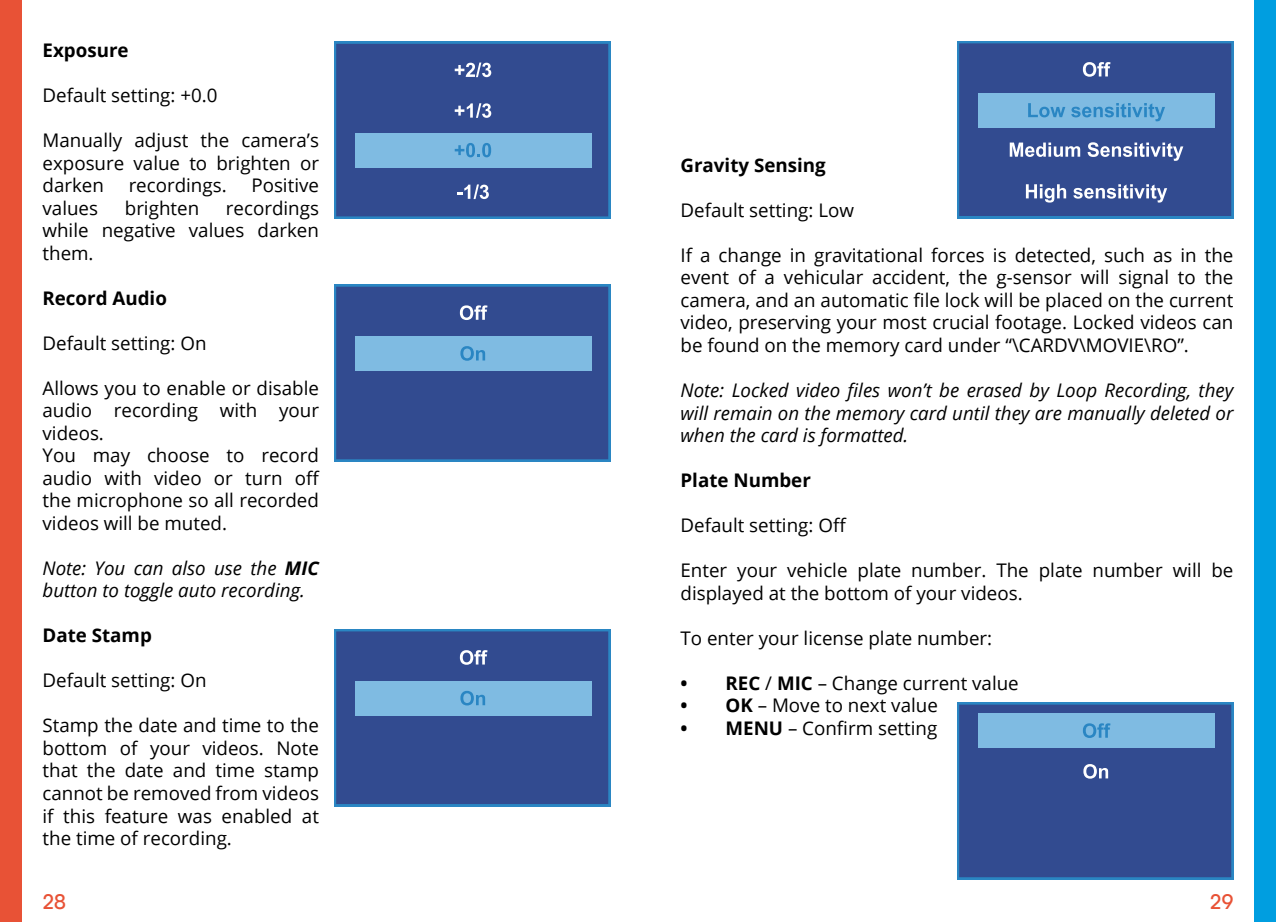
<style>
.page{position:relative;width:1276px;height:922px;background:#fff}
.page>*{position:absolute;margin:0;border:0;box-sizing:border-box;transform-origin:0 0}
.t1{font:500 22.5px "All Round Gothic W03";color:#e85236}
.t2{font:18.75px/22.5px "Open Sans";color:#000;text-align:justify}
.t3{font:italic 18.75px/22.5px "Open Sans";color:#000}
.t4{font:700 18.75px "Open Sans";color:#000}
.s1{font-weight:700}
</style>
<div class="page">
<div style="left:0;top:0;width:21px;height:921px;background:#e85236"></div>
<div style="left:1254px;top:0;width:22px;height:921px;background:#009ee0"></div>
<div style="left:334px;top:284px;width:276px;height:177px;background:#324b90"></div>
<div style="left:354px;top:336px;width:237px;height:35px;background:#7fbbe2"></div>
<svg style="left:460px;top:346px;width:25px;height:14px"></svg>
<svg style="left:460px;top:305px;width:27px;height:15px"></svg>
<div style="left:334px;top:629px;width:276px;height:177px;background:#324b90"></div>
<div style="left:354px;top:681px;width:237px;height:34px;background:#7fbbe2"></div>
<svg style="left:460px;top:690px;width:25px;height:15px"></svg>
<svg style="left:460px;top:650px;width:27px;height:14px"></svg>
<div style="left:334px;top:42px;width:276px;height:176px;background:#324b90"></div>
<div style="left:354px;top:133px;width:237px;height:34px;background:#7fbbe2"></div>
<svg style="left:455px;top:103px;width:36px;height:15px"></svg>
<svg style="left:455px;top:62px;width:36px;height:15px"></svg>
<svg style="left:455px;top:143px;width:36px;height:14px"></svg>
<svg style="left:457px;top:184px;width:32px;height:15px"></svg>
<div style="left:957px;top:41px;width:276px;height:177px;background:#324b90"></div>
<div style="left:977px;top:93px;width:237px;height:35px;background:#7fbbe2"></div>
<svg style="left:1028px;top:103px;width:37px;height:14px"></svg>
<svg style="left:1071px;top:103px;width:94px;height:18px"></svg>
<svg style="left:1083px;top:62px;width:27px;height:15px"></svg>
<svg style="left:1009px;top:142px;width:71px;height:15px"></svg>
<svg style="left:1087px;top:142px;width:96px;height:19px"></svg>
<svg style="left:1026px;top:184px;width:40px;height:18px"></svg>
<svg style="left:1073px;top:184px;width:94px;height:18px"></svg>
<div style="left:957px;top:702px;width:276px;height:177px;background:#324b90"></div>
<div style="left:977px;top:712px;width:237px;height:35px;background:#7fbbe2"></div>
<svg style="left:1083px;top:763px;width:25px;height:15px"></svg>
<svg style="left:1083px;top:723px;width:27px;height:14px"></svg>
<p class="t4" style="left:43px;top:37px;width:88px">Exposure</p>
<p class="t2" style="left:43px;top:83px;width:176px">Default setting: +0.0</p>
<p class="t2" style="left:43px;top:128px;width:278px">Manually adjust the camera’s exposure value to brighten or darken</p>
<p class="t2" style="left:129px;top:173px;width:100px">recordings.</p>
<p class="t2" style="left:251px;top:173px;width:69px">Positive</p>
<p class="t2" style="left:43px;top:196px;width:57px">values</p>
<p class="t2" style="left:125px;top:196px;width:76px">brighten</p>
<p class="t2" style="left:43px;top:196px;width:278px;text-indent:183px">recordings while negative values darken them.</p>
<p class="t4" style="left:43px;top:284px;width:126px">Record Audio</p>
<p class="t2" style="left:43px;top:331px;width:165px">Default setting: On</p>
<p class="t2" style="left:43px;top:376px;width:279px;text-align:left">Allows you to enable or disable audio recording with your videos.<br>You may choose to record audio with video or turn off the microphone so all recorded videos will be muted.</p>
<p class="t3" style="left:43px;top:556px;width:278px">Note: You can also use the <span class="s1">MIC </span>button to toggle auto recording.</p>
<p class="t4" style="left:43px;top:622px;width:111px">Date Stamp</p>
<p class="t2" style="left:43px;top:668px;width:165px">Default setting: On</p>
<p class="t2" style="left:43px;top:713px;width:278px">Stamp the date and time to the bottom of your videos. Note that the date and time stamp cannot be removed from videos if this feature was enabled at the time of recording.</p>
<p class="t4" style="left:680px;top:152px;width:147px">Gravity Sensing</p>
<p class="t2" style="left:680px;top:198px;width:175px">Default setting: Low</p>
<p class="t2" style="left:680px;top:243px;width:554px">If a change in gravitational forces is detected, such as in the event of a vehicular accident, the g-sensor will signal to the camera, and an automatic file lock will be placed on the current video, preserving your most crucial footage. Locked videos can be found on the memory card under “\CARDV\MOVIE\RO”.</p>
<p class="t3" style="left:680px;top:378px;width:554px;text-align:justify">Note: Locked video files won’t be erased by Loop Recording, they will remain on the memory card until they are manually deleted or when the card is formatted.</p>
<p class="t4" style="left:680px;top:467px;width:132px">Plate Number</p>
<p class="t2" style="left:680px;top:513px;width:167px">Default setting: Off</p>
<p class="t2" style="left:680px;top:558px;width:554px">Enter your vehicle plate number. The plate number will be displayed at the bottom of your videos.</p>
<p class="t2" style="left:680px;top:626px;width:313px">To enter your license plate number:</p>
<p class="t2" style="left:680px;top:671px;width:340px"><span class="s1">• REC</span> / <span class="s1">MIC</span> – Change current value</p>
<p class="t2" style="left:680px;top:693px;width:259px"><span class="s1">• OK</span> – Move to next value</p>
<p class="t2" style="left:680px;top:716px;width:258px"><span class="s1">• MENU</span> – Confirm setting</p>
<p class="t1" style="left:43px;top:888px;width:25px">28</p>
<p class="t1" style="left:1210px;top:888px;width:25px">29</p>
</div>
